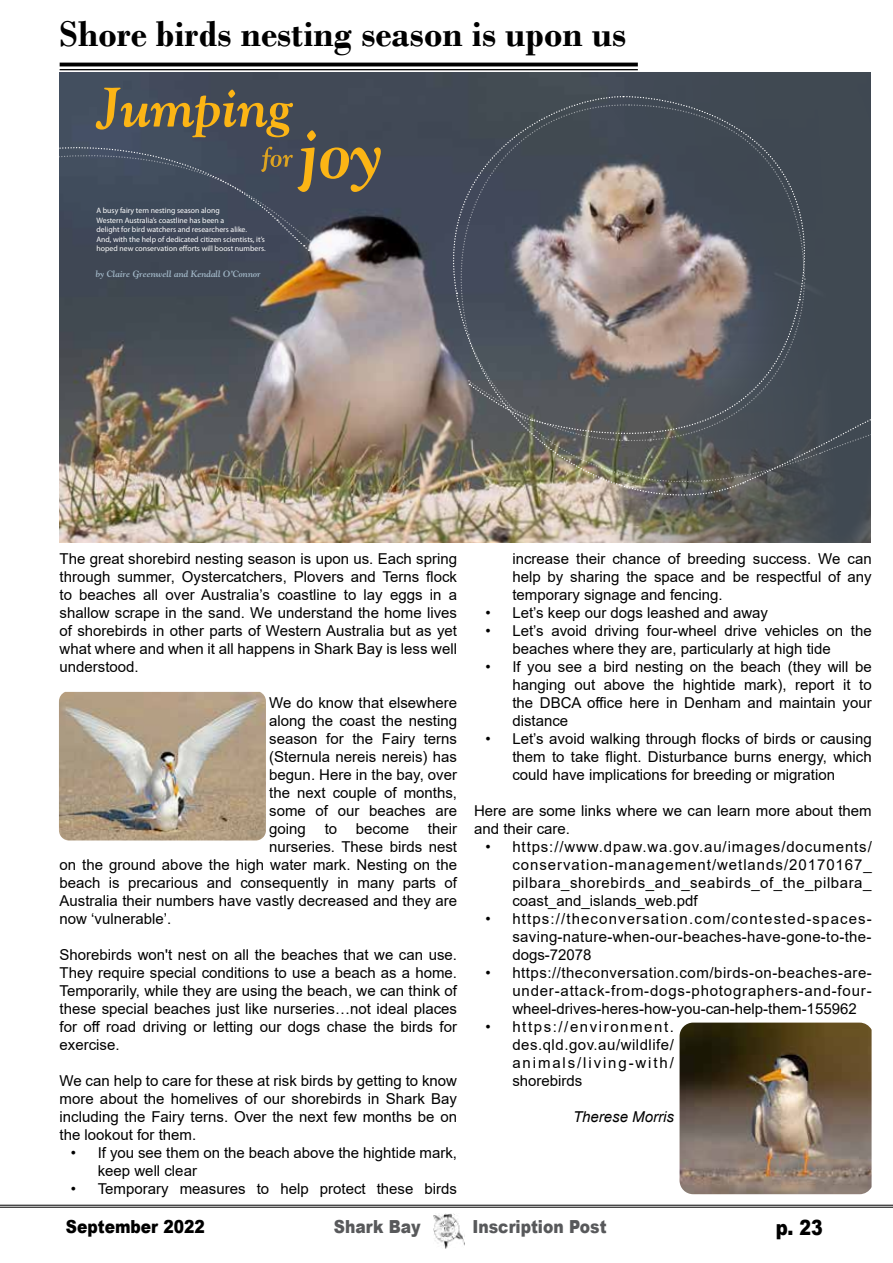
<style>
.page{position:relative;width:893px;height:1263px;background:#fff}
.page>*{position:absolute;margin:0;border:0;box-sizing:border-box;transform-origin:0 0}
.t1{font:700 37.5px "Bodoni";color:#000}
.t2{font:900 21px "Arial";color:#000;scale:.86 1}
.t3{font:900 18px "Arial";color:#58595b;scale:.86 1}
.t4{font:900 18px "Arial";color:#000;scale:.86 1}
.t5{font:15px/18px "Arial";color:#000;text-align:justify}
.t6{font:italic 15px "Arial";color:#000}
.t7{font:italic 700 9.15px "Goudy";color:#a1b7c7}
.t8{font:7.8px/9.3px "Myriad Pro";color:#fff}
</style>
<div class="page">
<hr style="left:0;top:1205px;width:893px;height:1px;background:#000">
<hr style="left:0;top:1207px;width:893px;height:1px;background:#000">
<img style="left:433px;top:1213px;width:31px;height:35px">
<hr style="left:60px;top:63px;width:578px;height:3px;background:#000">
<hr style="left:60px;top:69px;width:578px;height:1px;background:#000">
<img style="left:60px;top:72px;width:524px;height:470px">
<svg style="left:584px;top:72px;width:287px;height:470px;background:#55595b"></svg>
<svg style="left:60px;top:88px;width:321px;height:163px;background:#525557"></svg>
<img style="left:455px;top:483px;width:288px;height:41px">
<svg style="left:434px;top:95px;width:437px;height:388px;background:#5f6063"></svg>
<img style="left:680px;top:1022px;width:192px;height:172px">
<img style="left:59px;top:692px;width:207px;height:148px">
<h1 class="t1" style="left:60px;top:12px;width:568px">Shore birds nesting season is upon us</h1>
<p class="t8" style="left:96px;top:206px;width:171px">A busy fairy tern nesting season along<br>Western Australia’s coastline has been a<br>delight for bird watchers and researchers alike.<br>And, with the help of dedicated citizen scientists, it’s hoped new conservation efforts will boost numbers.</p>
<p class="t7" style="left:96px;top:268px;width:166px">by Claire Greenwell and Kendall O’Connor</p>
<p class="t5" style="left:60px;top:549px;width:399px">The great shorebird nesting season is upon us. Each spring through summer, Oystercatchers, Plovers and Terns flock to beaches all over Australia’s coastline to lay eggs in a shallow scrape in the sand. We understand the home lives of shorebirds in other parts of Western Australia but as yet what where and when it all happens in Shark Bay is less well understood.</p>
<p class="t5" style="left:269px;top:693px;width:189px">We do know that elsewhere</p>
<p class="t5" style="left:269px;top:711px;width:189px">along the coast the nesting</p>
<p class="t5" style="left:269px;top:729px;width:189px">season for the Fairy terns</p>
<p class="t5" style="left:269px;top:747px;width:189px">(Sternula nereis nereis) has</p>
<p class="t5" style="left:269px;top:765px;width:189px">begun. Here in the bay, over</p>
<p class="t5" style="left:269px;top:783px;width:189px">the next couple of months,</p>
<p class="t5" style="left:269px;top:801px;width:189px">some of our beaches are</p>
<p class="t5" style="left:269px;top:819px;width:189px">going to become their</p>
<p class="t5" style="left:269px;top:837px;width:189px">nurseries. These birds nest</p>
<p class="t5" style="left:60px;top:855px;width:399px">on the ground above the high water mark. Nesting on the</p>
<p class="t5" style="left:60px;top:873px;width:399px">beach is precarious and consequently in many parts of</p>
<p class="t5" style="left:60px;top:891px;width:399px">Australia their numbers have vastly decreased and they are</p>
<p class="t5" style="left:60px;top:909px;width:113px">now ‘vulnerable’.</p>
<p class="t5" style="left:60px;top:945px;width:399px">Shorebirds won't nest on all the beaches that we can use.<br>They require special conditions to use a beach as a home.<br>Temporarily, while they are using the beach, we can think of these special beaches just like nurseries…not ideal places for off road driving or letting our dogs chase the birds for exercise.</p>
<p class="t5" style="left:60px;top:1071px;width:399px">We can help to care for these at risk birds by getting to know more about the homelives of our shorebirds in Shark Bay including the Fairy terns. Over the next few months be on the lookout for them.</p>
<p class="t5" style="left:98px;top:1143px;width:361px;text-indent:-27px">• If you see them on the beach above the hightide mark, keep well clear</p>
<p class="t5" style="left:71px;top:1179px;width:388px">• Temporary measures to help protect these birds</p>
<p class="t5" style="left:512px;top:549px;width:361px">increase their chance of breeding success. We can help by sharing the space and be respectful of any temporary signage and fencing.</p>
<p class="t5" style="left:485px;top:603px;width:284px">• Let’s keep our dogs leashed and away</p>
<p class="t5" style="left:512px;top:621px;width:361px;text-indent:-27px">• Let’s avoid driving four-wheel drive vehicles on the beaches where they are, particularly at high tide</p>
<p class="t5" style="left:512px;top:657px;width:361px;text-indent:-27px">• If you see a bird nesting on the beach (they will be hanging out above the hightide mark), report it to the DBCA office here in Denham and maintain your distance</p>
<p class="t5" style="left:512px;top:729px;width:361px;text-indent:-27px">• Let’s avoid walking through flocks of birds or causing them to take flight. Disturbance burns energy, which could have implications for breeding or migration</p>
<p class="t5" style="left:474px;top:801px;width:399px">Here are some links where we can learn more about them and their care.</p>
<p class="t5" style="left:512px;top:837px;width:361px;text-indent:-27px">• https://www.dpaw.wa.gov.au/images/documents/ conservation-management/wetlands/20170167_ pilbara_shorebirds_and_seabirds_of_the_pilbara_ coast_and_islands_web.pdf</p>
<p class="t5" style="left:512px;top:909px;width:361px;text-indent:-27px">• https://theconversation.com/contested-spaces&shy;saving-nature-when-our-beaches-have-gone-to-the&shy;dogs-72078</p>
<p class="t5" style="left:512px;top:963px;width:361px;text-indent:-27px">• https://theconversation.com/birds-on-beaches-are&shy;under-attack-from-dogs-photographers-and-four&shy;wheel-drives-heres-how-you-can-help-them-155962</p>
<p class="t5" style="left:512px;top:1017px;width:163px;text-indent:-27px">• https://environment. des.qld.gov.au/wildlife/ animals/living-with/ shorebirds</p>
<p class="t6" style="left:573px;top:1107px;width:102px">Therese Morris</p>
<p class="t4" style="left:66px;top:1213px;width:163px">September 2022</p>
<p class="t3" style="left:334px;top:1213px;width:102px">Shark Bay</p>
<p class="t3" style="left:472px;top:1213px;width:157px">Inscription Post</p>
<h2 class="t2" style="left:776px;top:1212px;width:56px">p. 23</h2>
</div>
